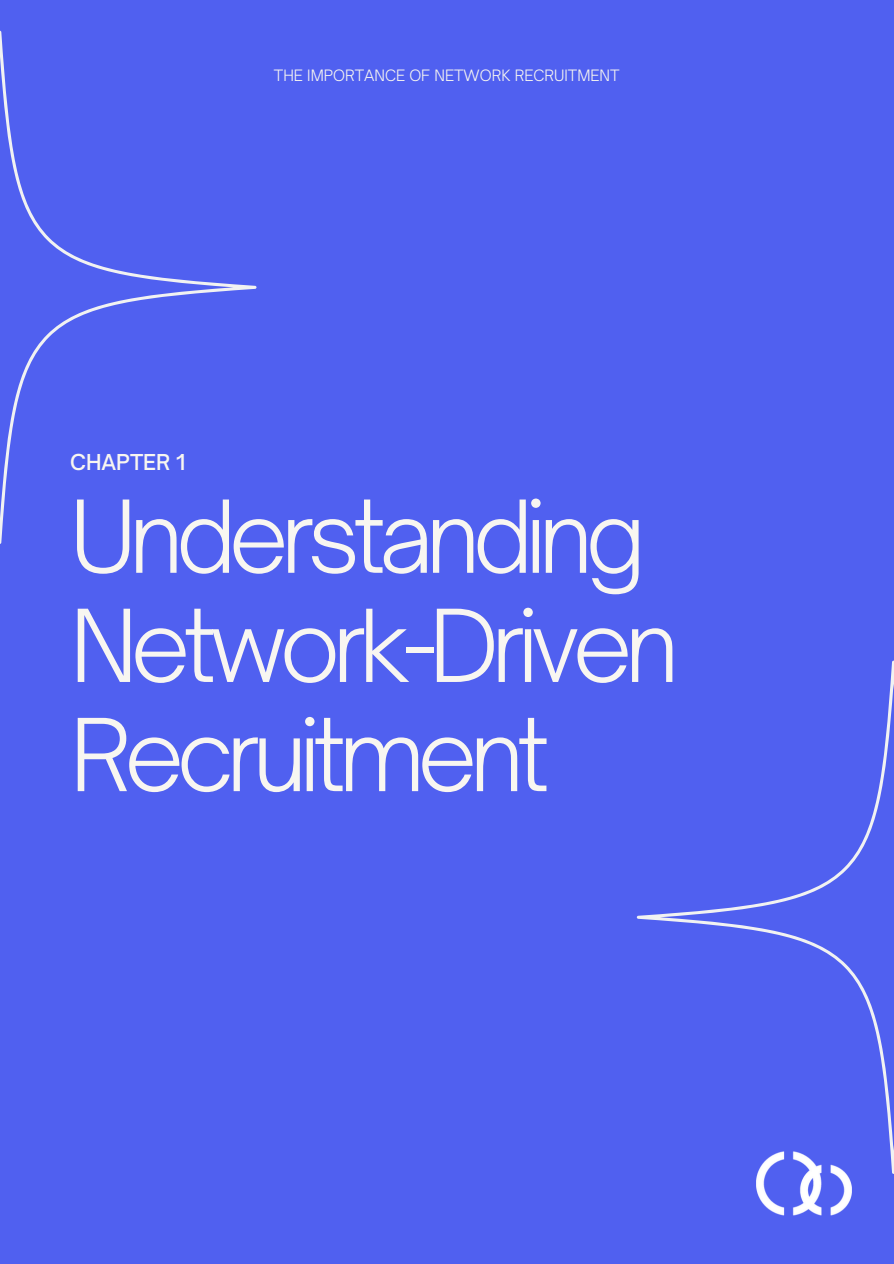
<style>
.page{position:relative;width:894px;height:1264px;background:#fff}
.page>*{position:absolute;margin:0;border:0;box-sizing:border-box;transform-origin:0 0}
.t1{font:300 96px/109.2px "Open Sauce One";letter-spacing:-.07em;color:#f8f6f1}
.t2{font:500 21px "Open Sauce One";color:#f8f6f1}
.t3{font:300 15px "Open Sauce One";color:#f8f6f1}
</style>
<div class="page">
<div style="left:0;top:0;width:893px;height:1263px;background:#5060f0"></div>
<svg style="left:0;top:31px;width:256px;height:513px"></svg>
<svg style="left:636px;top:661px;width:257px;height:512px"></svg>
<img style="left:755px;top:1135px;width:97px;height:81px">
<h2 class="t3" style="left:274px;top:66px;width:347px">THE IMPORTANCE OF NETWORK RECRUITMENT</h2>
<p class="t2" style="left:70px;top:448px;width:117px">CHAPTER 1</p>
<p class="t1" style="left:70px;top:481px;width:610px">Understanding<br>Network-Driven<br>Recruitment</p>
</div>
